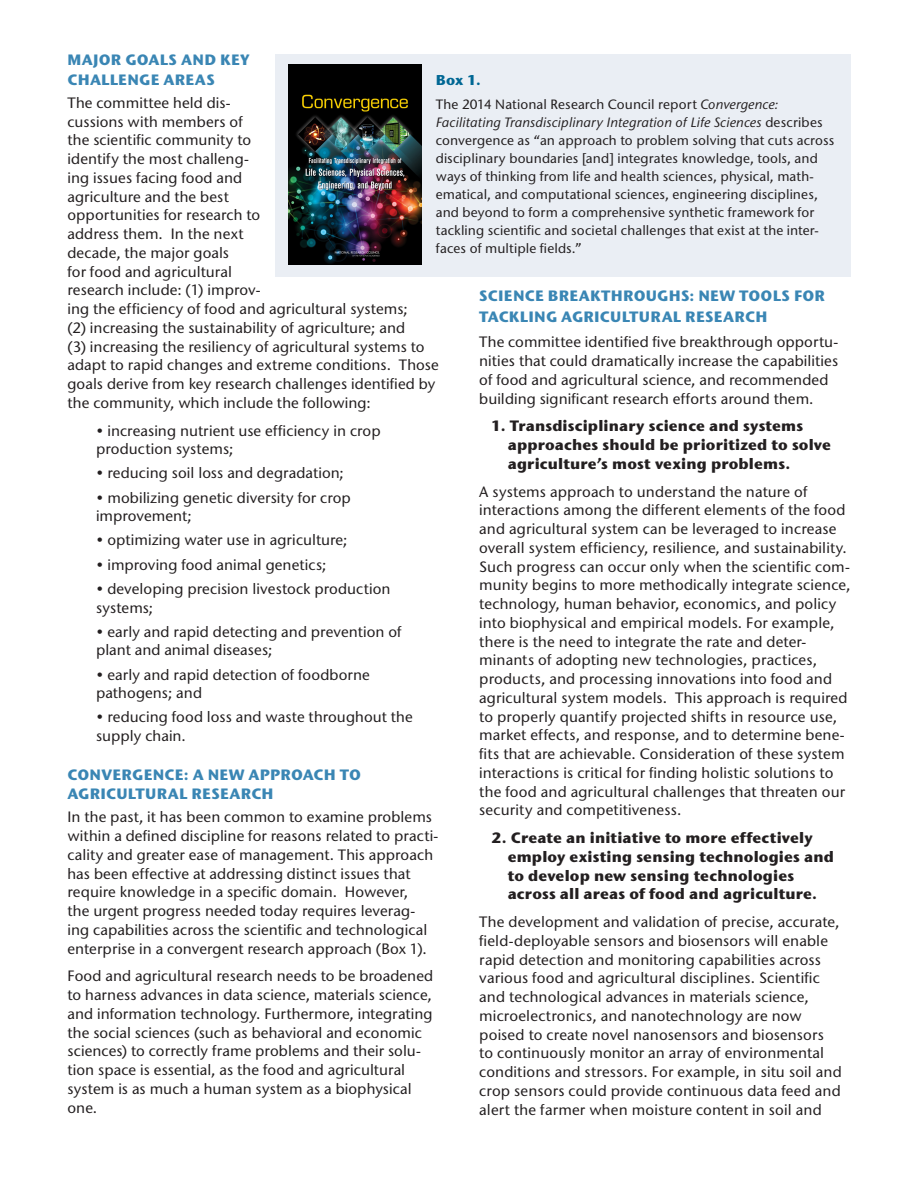
<style>
.page{position:relative;width:918px;height:1188px;background:#fff}
.page>*{position:absolute;margin:0;border:0;box-sizing:border-box;transform-origin:0 0}
.Body_Text{font:500 15px/18.8px "Stone Sans ITC Std";letter-spacing:.005em;color:#231f20}
.Body_Text-2{font:700 15px/18.8px "Stone Sans ITC Std";letter-spacing:.01em;color:#231f20}
.A_Head{font:700 15px/19.5px "Stone Sans ITC Std";letter-spacing:.015em;color:#3a86b4}
.box_head{font:700 14.25px "Stone Sans ITC Std";color:#006794}
.box_body{font:500 13.5px/18px "Stone Sans ITC Std";letter-spacing:.01em;color:#231f20}
.s1{font-style:italic}
</style>
<div class="page">
<div style="left:422px;top:54px;width:428px;height:222px;background:#eaeef4"></div>
<div style="left:275px;top:54px;width:149px;height:222px;background:#eaeef4"></div>
<img style="left:288px;top:65px;width:133px;height:199px">
<p class="A_Head" style="left:68px;top:50px;width:184px">MAJOR GOALS AND KEY<br>CHALLENGE AREAS</p>
<p class="Body_Text" style="left:68px;top:93px;width:373px">The committee held dis-<br>cussions with members of<br>the scientific community to<br>identify the most challeng-<br>ing issues facing food and<br>agriculture and the best<br>opportunities for research to<br>address them. In the next<br>decade, the major goals<br>for food and agricultural<br>research include: (1) improv-<br>ing the efficiency of food and agricultural systems;<br>(2) increasing the sustainability of agriculture; and<br>(3) increasing the resiliency of agricultural systems to adapt to rapid changes and extreme conditions. Those goals derive from key research challenges identified by the community, which include the following:</p>
<p class="Body_Text" style="left:96px;top:421px;width:286px">• increasing nutrient use efficiency in crop production systems;</p>
<p class="Body_Text" style="left:96px;top:464px;width:249px">• reducing soil loss and degradation;</p>
<p class="Body_Text" style="left:96px;top:488px;width:256px">• mobilizing genetic diversity for crop improvement;</p>
<p class="Body_Text" style="left:96px;top:531px;width:253px">• optimizing water use in agriculture;</p>
<p class="Body_Text" style="left:96px;top:555px;width:232px">• improving food animal genetics;</p>
<p class="Body_Text" style="left:96px;top:579px;width:296px">• developing precision livestock production systems;</p>
<p class="Body_Text" style="left:96px;top:622px;width:307px">• early and rapid detecting and prevention of plant and animal diseases;</p>
<p class="Body_Text" style="left:96px;top:665px;width:275px">• early and rapid detection of foodborne pathogens; and</p>
<p class="Body_Text" style="left:96px;top:708px;width:318px">• reducing food loss and waste throughout the supply chain.</p>
<p class="A_Head" style="left:68px;top:764px;width:295px">CONVERGENCE: A NEW APPROACH TO<br>AGRICULTURAL RESEARCH</p>
<p class="Body_Text" style="left:68px;top:808px;width:372px">In the past, it has been common to examine problems within a defined discipline for reasons related to practi&shy;cality and greater ease of management. This approach has been effective at addressing distinct issues that require knowledge in a specific domain. However,<br>the urgent progress needed today requires leverag&shy;ing capabilities across the scientific and technological enterprise in a convergent research approach (Box 1).</p>
<p class="Body_Text" style="left:68px;top:967px;width:367px">Food and agricultural research needs to be broadened to harness advances in data science, materials science, and information technology. Furthermore, integrating the social sciences (such as behavioral and economic sciences) to correctly frame problems and their solu&shy;tion space is essential, as the food and agricultural system is as much a human system as a biophysical one.</p>
<p class="box_head" style="left:436px;top:70px;width:46px">Box 1.</p>
<p class="box_body" style="left:436px;top:96px;width:400px">The 2014 National Research Council report <span class="s1">Convergence:<br>Facilitating Transdisciplinary Integration of Life Sciences</span> describes convergence as “an approach to problem solving that cuts across disciplinary boundaries [and] integrates knowledge, tools, and ways of thinking from life and health sciences, physical, math&shy;ematical, and computational sciences, engineering disciplines, and beyond to form a comprehensive synthetic framework for tackling scientific and societal challenges that exist at the inter&shy;faces of multiple fields.”</p>
<p class="A_Head" style="left:479px;top:285px;width:347px;line-height:20.7px">SCIENCE BREAKTHROUGHS: NEW TOOLS FOR<br>TACKLING AGRICULTURAL RESEARCH</p>
<p class="Body_Text" style="left:479px;top:333px;width:361px">The committee identified five breakthrough opportu&shy;nities that could dramatically increase the capabilities of food and agricultural science, and recommended building significant research efforts around them.</p>
<p class="Body_Text-2" style="left:508px;top:416px;width:325px;text-indent:-16px">1. Transdisciplinary science and systems approaches should be prioritized to solve agriculture’s most vexing problems.</p>
<p class="Body_Text" style="left:479px;top:482px;width:373px">A systems approach to understand the nature of interactions among the different elements of the food and agricultural system can be leveraged to increase overall system efficiency, resilience, and sustainability.<br>Such progress can occur only when the scientific com&shy;munity begins to more methodically integrate science, technology, human behavior, economics, and policy into biophysical and empirical models. For example, there is the need to integrate the rate and deter&shy;minants of adopting new technologies, practices, products, and processing innovations into food and agricultural system models. This approach is required to properly quantify projected shifts in resource use, market effects, and response, and to determine bene&shy;fits that are achievable. Consideration of these system interactions is critical for finding holistic solutions to the food and agricultural challenges that threaten our security and competitiveness.</p>
<p class="Body_Text-2" style="left:508px;top:828px;width:328px;text-indent:-16px">2. Create an initiative to more effectively employ existing sensing technologies and to develop new sensing technologies across all areas of food and agriculture.</p>
<p class="Body_Text" style="left:479px;top:912px;width:364px">The development and validation of precise, accurate, field-deployable sensors and biosensors will enable rapid detection and monitoring capabilities across various food and agricultural disciplines. Scientific and technological advances in materials science, microelectronics, and nanotechnology are now poised to create novel nanosensors and biosensors<br>to continuously monitor an array of environmental conditions and stressors. For example, in situ soil and crop sensors could provide continuous data feed and alert the farmer when moisture content in soil and</p>
</div>
